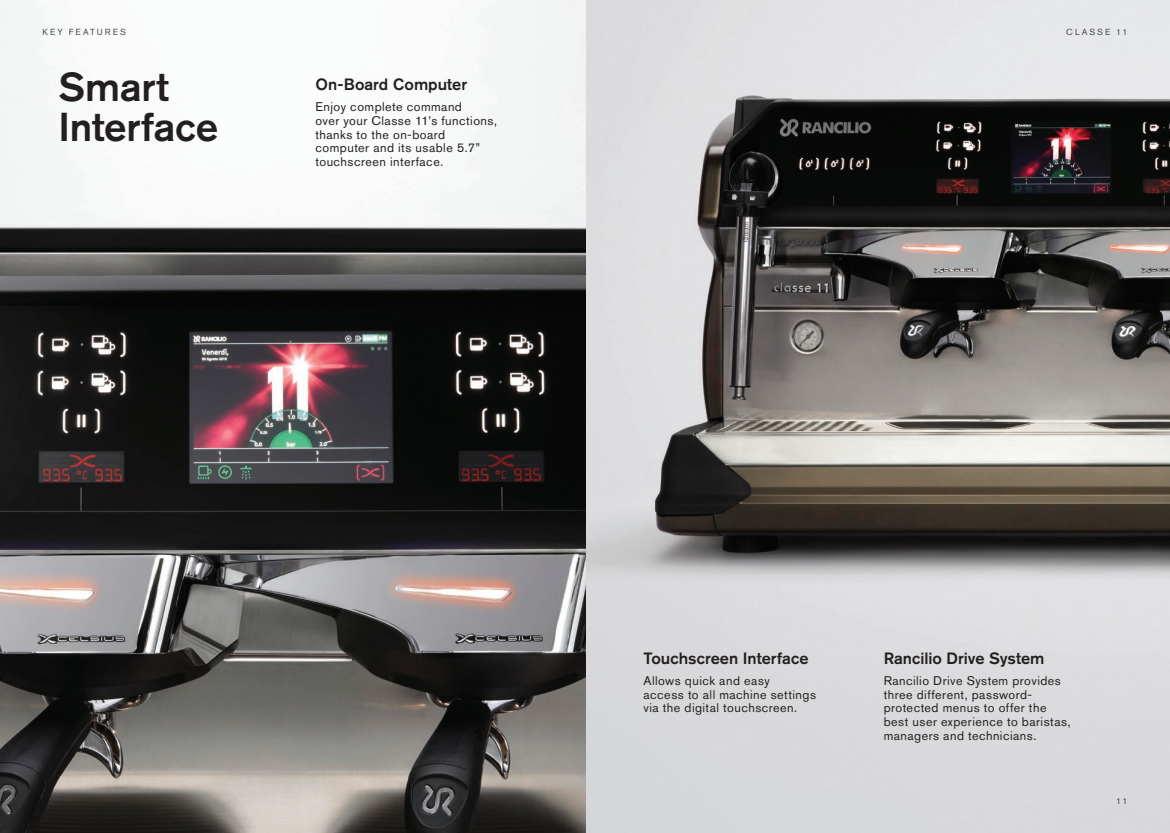
<style>
.page{position:relative;width:1170px;height:833px;background:#fff}
.page>*{position:absolute;margin:0;border:0;box-sizing:border-box;transform-origin:0 0}
.Titles2{font:500 40px/40px "Akzidenz Grotesk BQ";letter-spacing:-.005em;color:#231f20}
.Sub_heading_2{font:500 16.25px "Akzidenz Grotesk BQ";color:#231f20}
.Body_Copy{font:12.5px/13.8px "Akzidenz Grotesk BQ";letter-spacing:.04em;color:#231f20}
.Sub_heading_2-2{font:12.5px/13.8px "Akzidenz Grotesk BQ";letter-spacing:.035em;color:#231f20}
.Details{font:8.75px "Akzidenz Grotesk BQ";letter-spacing:.23em;color:#4b4c4d}
</style>
<div class="page">
<img style="left:585px;top:0;width:584px;height:833px">
<svg style="left:0;top:0;width:585px;height:833px"></svg>
<p class="Details" style="left:43px;top:27px;width:85px">KEY FEATURES</p>
<p class="Titles2" style="left:58px;top:66px;width:161px">Smart<br>Interface</p>
<p class="Sub_heading_2" style="left:315px;top:74px;width:153px">On-Board Computer</p>
<p class="Sub_heading_2-2" style="left:315px;top:100px;width:183px">Enjoy complete command<br>over your Classe 11’s functions, thanks to the on-board computer and its usable 5.7” touchscreen interface.</p>
<p class="Details" style="left:1066px;top:26px;width:63px">CLASSE 11</p>
<p class="Sub_heading_2" style="left:643px;top:648px;width:167px">Touchscreen Interface</p>
<p class="Body_Copy" style="left:643px;top:673px;width:174px">Allows quick and easy<br>access to all machine settings via the digital touchscreen.</p>
<p class="Sub_heading_2" style="left:883px;top:648px;width:162px">Rancilio Drive System</p>
<p class="Body_Copy" style="left:883px;top:673px;width:188px">Rancilio Drive System provides three different, password&shy;protected menus to offer the best user experience to baristas, managers and technicians.</p>
<p class="Details" style="left:1116px;top:796px;width:13px">11</p>
</div>
